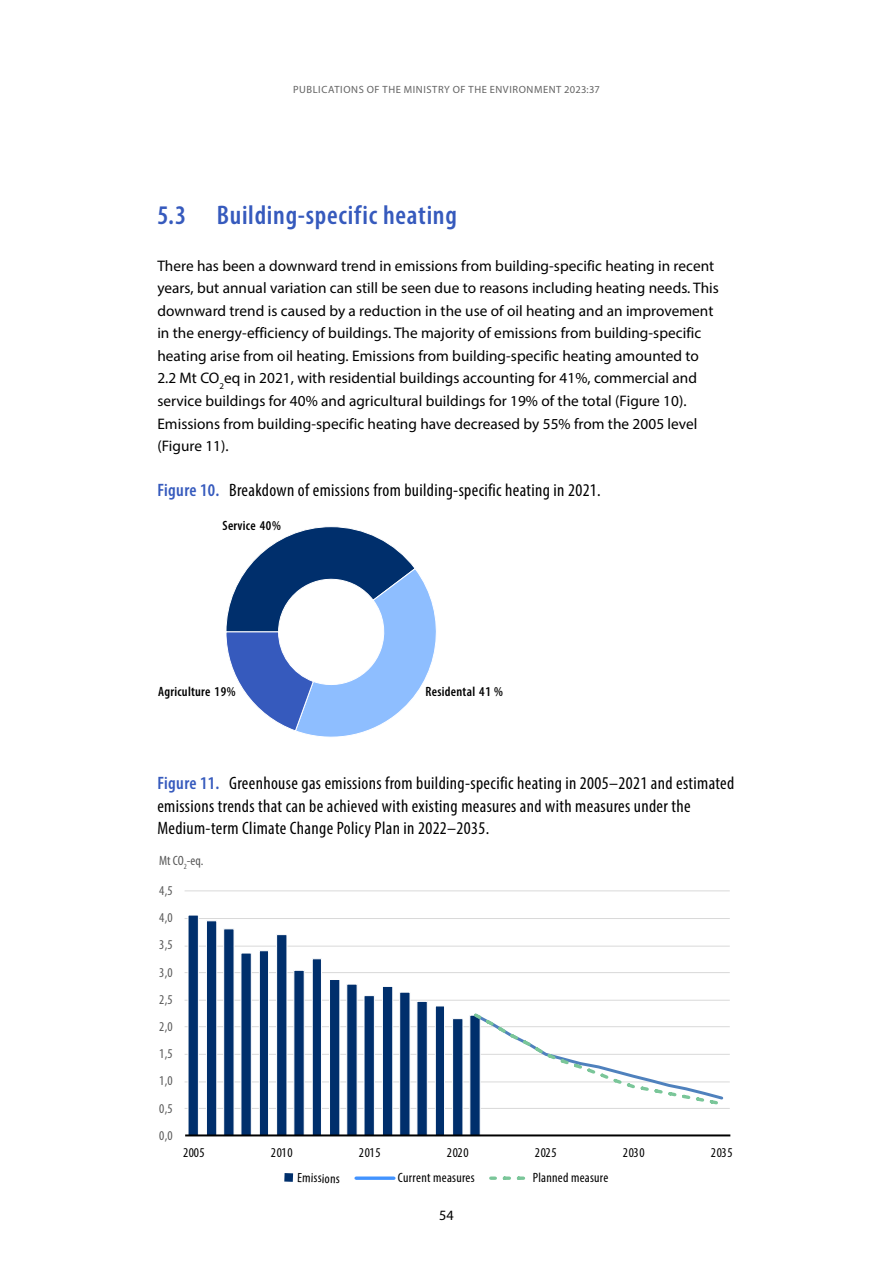
<style>
.page{position:relative;width:893px;height:1263px;background:#fff}
.page>*{position:absolute;margin:0;border:0;box-sizing:border-box;transform-origin:0 0}
.Otsikko_2{font:600 condensed 27px "Myriad Pro";letter-spacing:.025em;color:#365abd}
._00_kuvion_otsikko{font:condensed 18px/22.5px "Myriad Pro";letter-spacing:.02em;color:#000}
._01_Leipä{font:15.3px/22.5px "Myriad Pro";letter-spacing:.005em;color:#000}
.t1{font:14.25px "Myriad Pro";color:#000}
.t2{font:condensed 13.5px "Myriad Pro";letter-spacing:.02em;color:#000}
.t3{font:condensed 13.5px "Myriad Pro";color:#595959}
.t4{font:600 condensed 13.5px "Myriad Pro";letter-spacing:.02em;color:#000}
.t5{font:10.5px "Myriad Pro";letter-spacing:.03em;color:#636363}
.s1{font-weight:600;color:#365abd}
</style>
<div class="page">
<svg style="left:226px;top:526px;width:210px;height:211px"></svg>
<div style="left:284px;top:1173px;width:9px;height:9px;background:#002f6c"></div>
<svg style="left:356px;top:1176px;width:38px;height:4px"></svg>
<svg style="left:491px;top:1176px;width:35px;height:4px"></svg>
<hr style="left:185px;top:890px;width:545px;height:1px;background:#d9d9d9">
<hr style="left:185px;top:918px;width:545px;height:1px;background:#d9d9d9">
<hr style="left:185px;top:946px;width:545px;height:1px;background:#d9d9d9">
<hr style="left:185px;top:972px;width:545px;height:1px;background:#d9d9d9">
<hr style="left:185px;top:1000px;width:545px;height:1px;background:#d9d9d9">
<hr style="left:185px;top:1026px;width:545px;height:1px;background:#d9d9d9">
<hr style="left:185px;top:1054px;width:545px;height:1px;background:#d9d9d9">
<hr style="left:185px;top:1081px;width:545px;height:1px;background:#d9d9d9">
<hr style="left:185px;top:1108px;width:545px;height:1px;background:#d9d9d9">
<svg style="left:187px;top:915px;width:294px;height:222px"></svg>
<hr style="left:185px;top:1134px;width:545px;height:2px;background:#000">
<svg style="left:471px;top:1010px;width:255px;height:98px"></svg>
<p class="t5" style="left:293px;top:83px;width:13px">Publications</p>
<p class="t5" style="left:367px;top:83px;width:23px">of the</p>
<p class="t5" style="left:404px;top:83px;width:16px">Ministry</p>
<p class="t5" style="left:453px;top:83px;width:23px">of the</p>
<p class="t5" style="left:490px;top:83px;width:14px">Environment</p>
<p class="t5" style="left:564px;top:83px;width:37px">2023:37</p>
<h2 class="Otsikko_2" style="left:157px;top:199px;width:301px">5.3 Building-specific heating</h2>
<p class="_01_Leipä" style="left:157px;top:254px;width:563px">There has been a downward trend in emissions from building-specific heating in recent years, but annual variation can still be seen due to reasons including heating needs. This downward trend is caused by a reduction in the use of oil heating and an improvement in the energy-efficiency of buildings. The majority of emissions from building-specific heating arise from oil heating. Emissions from building-specific heating amounted to 2.2 Mt CO<sub>2</sub>eq in 2021, with residential buildings accounting for 41%, commercial and service buildings for 40% and agricultural buildings for 19% of the total (Figure 10).<br>Emissions from building-specific heating have decreased by 55% from the 2005 level (Figure 11).</p>
<p class="_00_kuvion_otsikko" style="left:157px;top:479px;width:445px"><span class="s1">Figure 10.</span> Breakdown of emissions from building-specific heating in 2021.</p>
<p class="t4" style="left:223px;top:517px;width:60px">Service 40%</p>
<p class="t4" style="left:158px;top:683px;width:79px">Agriculture 19%</p>
<p class="t4" style="left:426px;top:683px;width:79px">Residental 41 %</p>
<p class="_00_kuvion_otsikko" style="left:157px;top:772px;width:578px"><span class="s1">Figure 11.</span> Greenhouse gas emissions from building-specific heating in 2005–2021 and estimated emissions trends that can be achieved with existing measures and with measures under the<br>Medium-term Climate Change Policy Plan in 2022–2035.</p>
<p class="t3" style="left:159px;top:852px;width:46px">Mt CO<sub>2</sub>-eq.</p>
<p class="t3" style="left:159px;top:882px;width:15px">4,5</p>
<p class="t3" style="left:159px;top:909px;width:15px">4,0</p>
<p class="t3" style="left:159px;top:937px;width:15px">3,5</p>
<p class="t3" style="left:159px;top:964px;width:15px">3,0</p>
<p class="t3" style="left:159px;top:991px;width:15px">2,5</p>
<p class="t3" style="left:159px;top:1018px;width:15px">2,0</p>
<p class="t3" style="left:159px;top:1045px;width:15px">1,5</p>
<p class="t3" style="left:159px;top:1073px;width:15px">1,0</p>
<p class="t3" style="left:159px;top:1100px;width:15px">0,5</p>
<p class="t3" style="left:159px;top:1127px;width:15px">0,0</p>
<p class="t2" style="left:183px;top:1144px;width:23px">2005</p>
<p class="t2" style="left:271px;top:1144px;width:23px">2010</p>
<p class="t2" style="left:359px;top:1144px;width:23px">2015</p>
<p class="t2" style="left:447px;top:1144px;width:23px">2020</p>
<p class="t2" style="left:535px;top:1144px;width:23px">2025</p>
<p class="t2" style="left:623px;top:1144px;width:23px">2030</p>
<p class="t2" style="left:711px;top:1144px;width:23px">2035</p>
<p class="t2" style="left:297px;top:1169px;width:44px;rotate:2deg">Emissions</p>
<p class="t2" style="left:398px;top:1169px;width:78px">Current measures</p>
<p class="t2" style="left:533px;top:1169px;width:77px">Planned measure</p>
<p class="t1" style="left:439px;top:1206px;width:16px">54</p>
</div>
